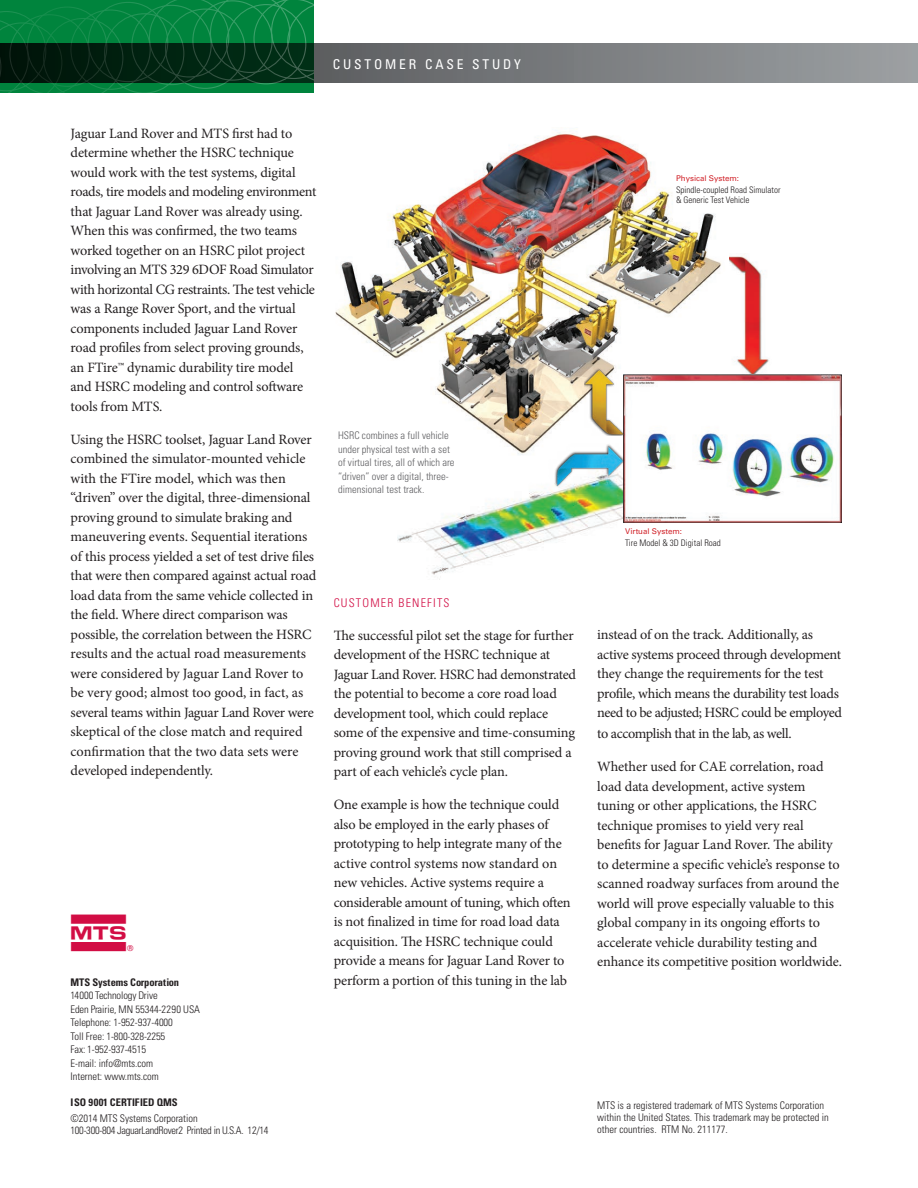
<style>
.page{position:relative;width:918px;height:1188px;background:#fff}
.page>*{position:absolute;margin:0;border:0;box-sizing:border-box;transform-origin:0 0}
.t1{font:40.5px "MTS Systems";color:#d20d44}
.BODY_COPY2{font:14.25px/19.5px "Minion Pro";letter-spacing:-.01em;color:#231f20}
.SUBHEADS2{font:14.25px/19.5px "Minion Pro";letter-spacing:-.015em;color:#231f20}
.BODY_COPY2-2{font:14.25px "Minion Pro";letter-spacing:-.03em;color:#231f20}
.SUBHEADS2-2{font:condensed 13.5px "Univers";letter-spacing:.21em;color:#fff}
.SUBHEADS2-3{font:300 condensed 12px "Univers";letter-spacing:.1em;color:#d20d44}
.Captions{font:300 condensed 10.5px/12px "Univers";color:#231f20}
.Captions-2{font:300 condensed 10.5px/13.5px "Univers";color:#5f5f62}
.Text{font:300 condensed 10.5px/13.5px "Univers";letter-spacing:-.005em;color:#231f20}
.Captions-3{font:300 condensed 10.5px "Univers";letter-spacing:-.025em;color:#231f20}
.subheads{font:700 condensed 10.5px "Univers";letter-spacing:-.005em;color:#231f20}
.Corp_Office_Names{font:300 condensed 10.5px "Univers";letter-spacing:-.005em;color:#231f20}
.t2{font:300 condensed 9px/10.5px "Univers";color:#231f20}
.t3{font:7.8px "Univers";color:#d1232a}
</style>
<div class="page">
<svg style="left:314px;top:44px;width:604px;height:38px;background:#7d7f82"></svg>
<svg style="left:0;top:0;width:314px;height:93px;background:#03632f"></svg>
<svg style="left:149px;top:0;width:164px;height:83px;background:#075c2e"></svg>
<div style="left:88px;top:2px;width:80px;height:80px;border:1px solid #fff;border-radius:50%"></div>
<svg style="left:0;top:11px;width:62px;height:82px;background:#034f26"></svg>
<img style="left:729px;top:256px;width:40px;height:118px">
<img style="left:335px;top:132px;width:387px;height:323px">
<img style="left:398px;top:489px;width:265px;height:86px">
<img style="left:624px;top:374px;width:218px;height:148px">
<img style="left:585px;top:366px;width:41px;height:70px">
<img style="left:549px;top:443px;width:77px;height:46px">
<p class="SUBHEADS2-2" style="left:333px;top:56px;width:190px">CUSTOMER CASE STUDY</p>
<p class="BODY_COPY2" style="left:71px;top:123px;width:247px">Jaguar Land Rover and MTS first had to determine whether the HSRC technique would work with the test systems, digital roads, tire models and modeling environment that Jaguar Land Rover was already using.<br>When this was confirmed, the two teams worked together on an HSRC pilot project involving an MTS 329 6DOF Road Simulator with horizontal CG restraints. The test vehicle was a Range Rover Sport, and the virtual components included Jaguar Land Rover road profiles from select proving grounds, an FTire™ dynamic durability tire model and HSRC modeling and control software tools from MTS.</p>
<p class="BODY_COPY2" style="left:71px;top:429px;width:247px">Using the HSRC toolset, Jaguar Land Rover combined the simulator-mounted vehicle with the FTire model, which was then “driven” over the digital, three-dimensional proving ground to simulate braking and maneuvering events. Sequential iterations of this process yielded a set of test drive files that were then compared against actual road load data from the same vehicle collected in the field. Where direct comparison was possible, the correlation between the HSRC results and the actual road measurements were considered by Jaguar Land Rover to be very good; almost too good, in fact, as several teams within Jaguar Land Rover were skeptical of the close match and required confirmation that the two data sets were developed independently.</p>
<p class="t1" style="left:69px;top:915px;width:68px">l</p>
<p class="subheads" style="left:71px;top:975px;width:110px">MTS Systems Corporation</p>
<p class="Text" style="left:71px;top:989px;width:89px">14000 Technology Drive</p>
<p class="Text" style="left:71px;top:1002px;width:131px">Eden Prairie, MN 55344-2290 USA<br>Telephone: 1-952-937-4000</p>
<p class="Text" style="left:71px;top:1029px;width:96px">Toll Free: 1-800-328-2255</p>
<p class="Text" style="left:71px;top:1043px;width:77px">Fax: 1-952-937-4515</p>
<p class="Corp_Office_Names" style="left:71px;top:1057px;width:84px">E-mail: info@mts.com</p>
<p class="Corp_Office_Names" style="left:71px;top:1070px;width:90px">Internet: www.mts.com</p>
<p class="subheads" style="left:71px;top:1096px;width:109px">ISO 9001 CERTIFIED QMS</p>
<p class="Captions" style="left:71px;top:1112px;width:129px">©2014 MTS Systems Corporation</p>
<p class="Captions-3" style="left:71px;top:1124px;width:199px">100-300-804 JaguarLandRover2 Printed in U.S.A. 12/14</p>
<p class="Captions-2" style="left:338px;top:429px;width:118px">HSRC combines a full vehicle under physical test with a set of virtual tires, all of which are “driven” over a digital, three&shy;dimensional test track.</p>
<p class="SUBHEADS2-3" style="left:334px;top:596px;width:117px">CUSTOMER BENEFITS</p>
<p class="SUBHEADS2" style="left:334px;top:626px;width:244px">The successful pilot set the stage for further development of the HSRC technique at Jaguar Land Rover. HSRC had demonstrated the potential to become a core road load development tool, which could replace some of the expensive and time-consuming proving ground work that still comprised a part of each vehicle’s cycle plan.</p>
<p class="BODY_COPY2" style="left:334px;top:795px;width:239px">One example is how the technique could also be employed in the early phases of prototyping to help integrate many of the active control systems now standard on new vehicles. Active systems require a considerable amount of tuning, which often is not finalized in time for road load data acquisition. The HSRC technique could provide a means for Jaguar Land Rover to perform a portion of this tuning in the lab</p>
<p class="t3" style="left:676px;top:173px;width:65px">Physical System:</p>
<p class="t2" style="left:676px;top:184px;width:106px">Spindle-coupled Road Simulator &amp; Generic Test Vehicle</p>
<p class="t3" style="left:625px;top:527px;width:58px">Virtual System:</p>
<p class="t2" style="left:625px;top:538px;width:97px">Tire Model &amp; 3D Digital Road</p>
<p class="BODY_COPY2" style="left:597px;top:625px;width:246px">instead of on the track. Additionally, as active systems proceed through development they change the requirements for the test profile, which means the durability test loads need to be adjusted; HSRC could be employed</p>
<p class="BODY_COPY2-2" style="left:597px;top:724px;width:196px">to accomplish that in the lab, as well.</p>
<p class="BODY_COPY2" style="left:597px;top:757px;width:246px">Whether used for CAE correlation, road load data development, active system tuning or other applications, the HSRC technique promises to yield very real benefits for Jaguar Land Rover. The ability to determine a specific vehicle’s response to scanned roadway surfaces from around the world will prove especially valuable to this global company in its ongoing efforts to accelerate vehicle durability testing and enhance its competitive position worldwide.</p>
<p class="Captions" style="left:597px;top:1099px;width:233px">MTS is a registered trademark of MTS Systems Corporation within the United States. This trademark may be protected in other countries. RTM No. 211177.</p>
</div>
